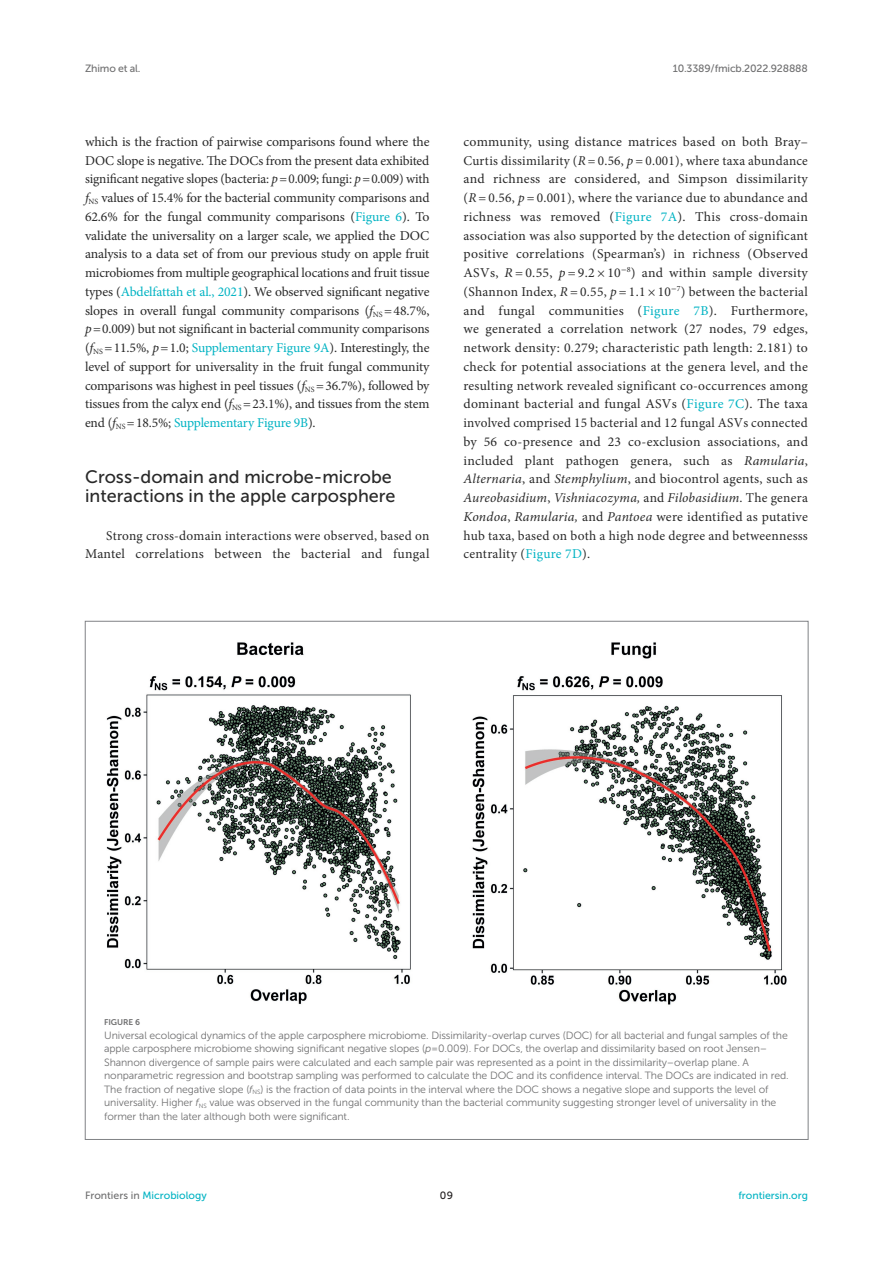
<style>
.page{position:relative;width:893px;height:1263px;background:#fff}
.page>*{position:absolute;margin:0;border:0;box-sizing:border-box;transform-origin:0 0}
.HEAD_2{font:18px/18.8px "Museo Sans 500";color:#292929}
.TEXT_FLUSH{font:13.5px/18.8px "Minion Pro";letter-spacing:.015em;color:#292929;text-align:justify}
.FIG_LEG{font:10.5px/13.5px "Museo Sans 300";letter-spacing:-.01em;color:#6f6f70}
.t1{font:10.5px "Museo Sans 500";color:#00b3c3}
.t2{font:10.5px "Museo Sans 500";letter-spacing:-.015em;color:#6f6f70}
.t3{font:10.5px "Museo Sans 500";color:#231f20}
.FIG_HD{font:8.25px "Museo Sans 700";letter-spacing:-.01em;color:#6f6f70}
.s1{font-style:italic}
.s2{color:#00b3c3}
.s3{color:#6f6f70}
</style>
<div class="page">
<img style="left:106px;top:642px;width:681px;height:363px">
<p class="t2" style="left:85px;top:63px;width:57px">Zhimo et al.</p>
<p class="t2" style="left:673px;top:63px;width:137px">10.3389/fmicb.2022.928888</p>
<p class="TEXT_FLUSH" style="left:85px;top:132px;width:346px">which is the fraction of pairwise comparisons found where the DOC slope is negative. The DOCs from the present data exhibited significant negative slopes (bacteria: <span class="s1">p</span>=0.009; fungi: <span class="s1">p</span>=0.009) with <span class="s1">f</span><sub>NS</sub> values of 15.4% for the bacterial community comparisons and 62.6% for the fungal community comparisons (<span class="s2">Figure 6</span>). To validate the universality on a larger scale, we applied the DOC analysis to a data set of from our previous study on apple fruit microbiomes from multiple geographical locations and fruit tissue types (<span class="s2">Abdelfattah et al., 2021</span>). We observed significant negative slopes in overall fungal community comparisons (<span class="s1">f</span><sub>NS</sub> =48.7%, <span class="s1">p</span>=0.009) but not significant in bacterial community comparisons (<span class="s1">f</span><sub>NS</sub> =11.5%, <span class="s1">p</span>=1.0; <span class="s2">Supplementary Figure 9A</span>). Interestingly, the level of support for universality in the fruit fungal community comparisons was highest in peel tissues (<span class="s1">f</span><sub>NS</sub> =36.7%), followed by tissues from the calyx end (<span class="s1">f</span><sub>NS</sub> =23.1%), and tissues from the stem end (<span class="s1">f</span><sub>NS</sub> =18.5%; <span class="s2">Supplementary Figure 9B</span>).</p>
<p class="HEAD_2" style="left:85px;top:468px;width:312px">Cross-domain and microbe-microbe interactions in the apple carposphere</p>
<p class="TEXT_FLUSH" style="left:85px;top:526px;width:346px;text-align:right">Strong cross-domain interactions were observed, based on<br>Mantel correlations between the bacterial and fungal</p>
<p class="TEXT_FLUSH" style="left:463px;top:132px;width:346px">community, using distance matrices based on both Bray– Curtis dissimilarity (<span class="s1">R</span> = 0.56, <span class="s1">p</span> = 0.001), where taxa abundance and richness are considered, and Simpson dissimilarity (<span class="s1">R</span> = 0.56, <span class="s1">p</span> = 0.001), where the variance due to abundance and richness was removed (<span class="s2">Figure 7A</span>). This cross-domain association was also supported by the detection of significant positive correlations (Spearman’s) in richness (Observed ASVs, <span class="s1">R</span> = 0.55, <span class="s1">p</span> = 9.2 × 10<sup>−</sup><sup>8</sup>) and within sample diversity (Shannon Index, <span class="s1">R</span> = 0.55, <span class="s1">p</span> = 1.1 × 10<sup>−</sup><sup>7</sup>) between the bacterial and fungal communities (<span class="s2">Figure 7B</span>). Furthermore, we generated a correlation network (27 nodes, 79 edges, network density: 0.279; characteristic path length: 2.181) to check for potential associations at the genera level, and the resulting network revealed significant co-occurrences among dominant bacterial and fungal ASVs (<span class="s2">Figure 7C</span>). The taxa involved comprised 15 bacterial and 12 fungal ASVs connected by 56 co-presence and 23 co-exclusion associations, and included plant pathogen genera, such as <span class="s1">Ramularia</span>, <span class="s1">Alternaria</span>, and <span class="s1">Stemphylium</span>, and biocontrol agents, such as <span class="s1">Aureobasidium</span>, <span class="s1">Vishniacozyma,</span> and <span class="s1">Filobasidium</span>. The genera <span class="s1">Kondoa</span>, <span class="s1">Ramularia,</span> and <span class="s1">Pantoea</span> were identified as putative hub taxa, based on both a high node degree and betweennesss centrality (<span class="s2">Figure 7D</span>).</p>
<p class="FIG_HD" style="left:104px;top:1018px;width:37px">FIGURE 6</p>
<p class="FIG_LEG" style="left:104px;top:1028px;width:686px">Universal ecological dynamics of the apple carposphere microbiome. Dissimilarity-overlap curves (DOC) for all bacterial and fungal samples of the apple carposphere microbiome showing significant negative slopes (<span class="s1">p</span> = 0.009). For DOCs, the overlap and dissimilarity based on root Jensen– Shannon divergence of sample pairs were calculated and each sample pair was represented as a point in the dissimilarity–overlap plane. A nonparametric regression and bootstrap sampling was performed to calculate the DOC and its confidence interval. The DOCs are indicated in red.<br>The fraction of negative slope (<span class="s1">f</span><sub>NS</sub>) is the fraction of data points in the interval where the DOC shows a negative slope and supports the level of universality. Higher <span class="s1">f</span><sub>NS</sub> value was observed in the fungal community than the bacterial community suggesting stronger level of universality in the former than the later although both were significant.</p>
<p class="t1" style="left:85px;top:1190px;width:123px"><span class="s3">Frontiers in</span> Microbiology</p>
<p class="t3" style="left:440px;top:1190px;width:15px">09</p>
<p class="t1" style="left:738px;top:1190px;width:71px">frontiersin.org</p>
</div>
